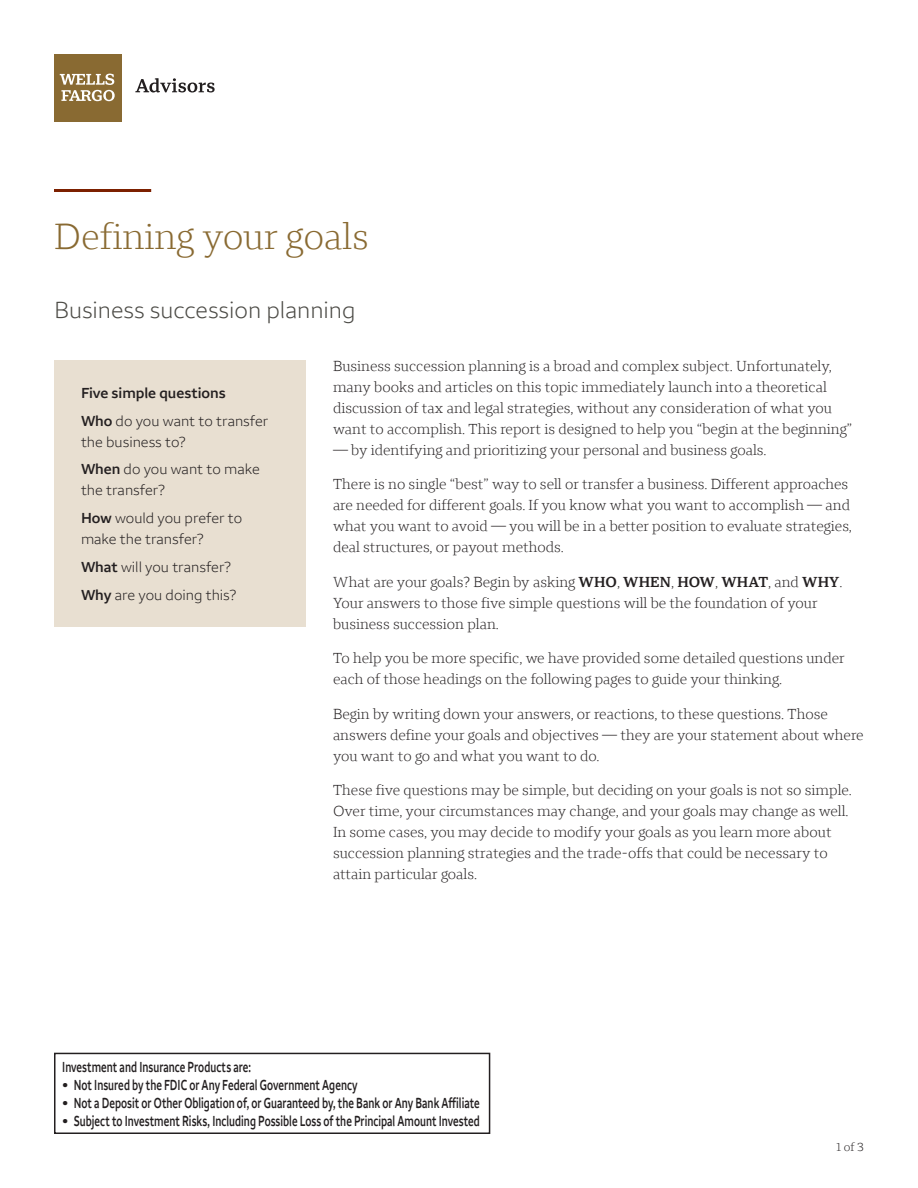
<style>
.page{position:relative;width:918px;height:1188px;background:#fff}
.page>*{position:absolute;margin:0;border:0;box-sizing:border-box;transform-origin:0 0}
.t1{font:300 37.5px "Wells Fargo Serif";color:#896a32}
.t2{font:300 24px "Wells Fargo Sans";color:#4c4b46}
.t3{font:300 15px/21px "Wells Fargo Serif";color:#231f20}
.t4{font:600 15px "Wells Fargo Sans";letter-spacing:.005em;color:#231f20}
.t5{font:300 15px/21px "Wells Fargo Sans";color:#231f20}
.t6{font:600 15px "Wells Fargo Sans";letter-spacing:.005em;color:#231f20;scale:.7 1}
.t7{font:300 12px "Wells Fargo Serif";color:#231f20}
.s1{font-weight:600}
</style>
<div class="page">
<div style="left:54px;top:360px;width:252px;height:267px;background:#e8dfd1"></div>
<div style="left:54px;top:1053px;width:436px;height:81px;border:2px solid #231f20"></div>
<hr style="left:54px;top:189px;width:97px;height:3px;background:#7c2000">
<svg style="left:135px;top:78px;width:80px;height:15px"></svg>
<div style="left:54px;top:54px;width:68px;height:68px;background:#896a32"></div>
<svg style="left:60px;top:74px;width:55px;height:27px"></svg>
<h1 class="t1" style="left:54px;top:215px;width:316px">Defining your goals</h1>
<h2 class="t2" style="left:54px;top:295px;width:303px">Business succession planning</h2>
<h2 class="t4" style="left:81px;top:384px;width:146px">Five simple questions</h2>
<p class="t5" style="left:81px;top:410px;width:189px"><span class="s1">Who</span> do you want to transfer the business to?</p>
<p class="t5" style="left:81px;top:459px;width:180px"><span class="s1">When</span> do you want to make the transfer?</p>
<p class="t5" style="left:81px;top:508px;width:163px"><span class="s1">How</span> would you prefer to make the transfer?</p>
<p class="t5" style="left:81px;top:556px;width:151px"><span class="s1">What</span> will you transfer?</p>
<p class="t5" style="left:81px;top:584px;width:157px"><span class="s1">Why</span> are you doing this?</p>
<p class="t3" style="left:333px;top:355px;width:521px">Business succession planning is a broad and complex subject. Unfortunately, many books and articles on this topic immediately launch into a theoretical discussion of tax and legal strategies, without any consideration of what you want to accomplish. This report is designed to help you “begin at the beginning”</p>
<p class="t3" style="left:333px;top:439px;width:435px">— by identifying and prioritizing your personal and business goals.</p>
<p class="t3" style="left:333px;top:474px;width:520px">There is no single “best” way to sell or transfer a business. Different approaches are needed for different goals. If you know what you want to accomplish — and what you want to avoid — you will be in a better position to evaluate strategies, deal structures, or payout methods.</p>
<p class="t3" style="left:333px;top:571px;width:511px">What are your goals? Begin by asking <span class="s1">WHO</span>, <span class="s1">WHEN</span>, <span class="s1">HOW</span>, <span class="s1">WHAT</span>, and <span class="s1">WHY</span>.<br>Your answers to those five simple questions will be the foundation of your business succession plan.</p>
<p class="t3" style="left:333px;top:648px;width:513px">To help you be more specific, we have provided some detailed questions under each of those headings on the following pages to guide your thinking.</p>
<p class="t3" style="left:333px;top:703px;width:532px">Begin by writing down your answers, or reactions, to these questions. Those answers define your goals and objectives — they are your statement about where you want to go and what you want to do.</p>
<p class="t3" style="left:333px;top:780px;width:520px">These five questions may be simple, but deciding on your goals is not so simple.<br>Over time, your circumstances may change, and your goals may change as well.<br>In some cases, you may decide to modify your goals as you learn more about succession planning strategies and the trade-offs that could be necessary to attain particular goals.</p>
<p class="t6" style="left:62px;top:1058px;width:271px">Investment and Insurance Products are:</p>
<p class="t4" style="left:62px;top:1076px;width:297px">• Not Insured by the FDIC or Any Federal Government Agency</p>
<p class="t4" style="left:62px;top:1094px;width:419px">• Not a Deposit or Other Obligation of, or Guaranteed by, the Bank or Any Bank Affiliate</p>
<p class="t4" style="left:62px;top:1112px;width:419px">• Subject to Investment Risks, Including Possible Loss of the Principal Amount Invested</p>
<p class="t7" style="left:836px;top:1140px;width:29px">1 of 3</p>
</div>
